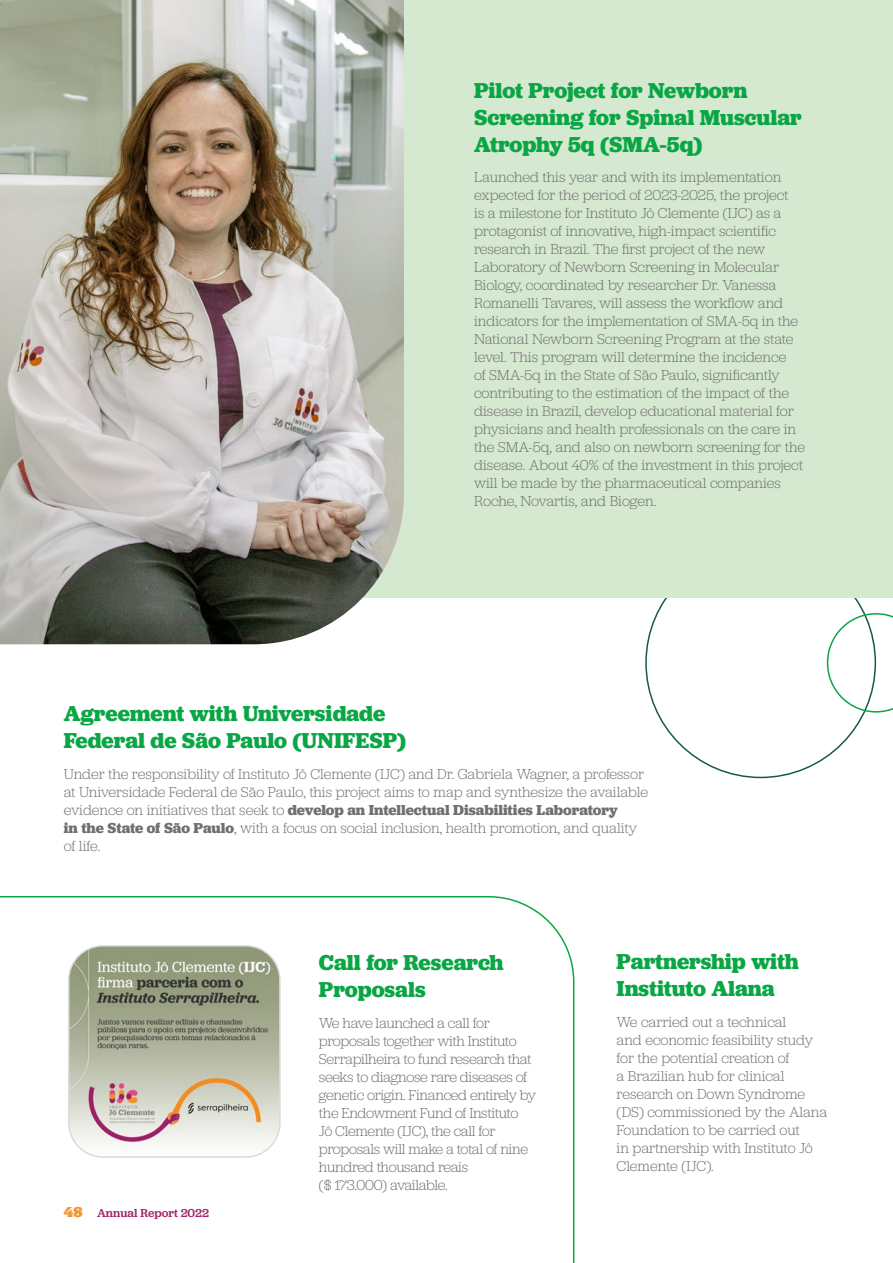
<style>
.page{position:relative;width:893px;height:1263px;background:#fff}
.page>*{position:absolute;margin:0;border:0;box-sizing:border-box;transform-origin:0 0}
.t1{font:700 22.5px/27px "Jubilat";color:#0aa645}
.t2{font:300 15px/18px "Jubilat";letter-spacing:-.005em;color:#706f6f}
.t3{font:300 15px/18px "Jubilat";letter-spacing:-.025em;color:#706f6f}
.t4{font:500 12px "Jubilat";color:#a22567}
.s1{font-weight:700}
.s2{font-weight:900;font-size:15px;color:#f49931}
</style>
<div class="page">
<div style="left:0;top:0;width:892px;height:597px;background:#d5e8d0"></div>
<img style="left:0;top:0;width:404px;height:644px">
<svg style="left:0;top:896px;width:575px;height:367px"></svg>
<svg style="left:827px;top:613px;width:66px;height:99px"></svg>
<h1 class="t1" style="left:474px;top:76px;width:329px">Pilot Project for Newborn<br>Screening for Spinal Muscular<br>Atrophy 5q (SMA-5q)</h1>
<p class="t2" style="left:474px;top:168px;width:332px">Launched this year and with its implementation expected for the period of 2023-2025, the project<br>is a milestone for Instituto Jô Clemente (IJC) as a protagonist of innovative, high-impact scientific research in Brazil. The first project of the new Laboratory of Newborn Screening in Molecular Biology, coordinated by researcher Dr. Vanessa Romanelli Tavares, will assess the workflow and indicators for the implementation of SMA-5q in the National Newborn Screening Program at the state level. This program will determine the incidence<br>of SMA-5q in the State of São Paulo, significantly contributing to the estimation of the impact of the disease in Brazil, develop educational material for physicians and health professionals on the care in the SMA-5q, and also on newborn screening for the disease. About 40% of the investment in this project will be made by the pharmaceutical companies Roche, Novartis, and Biogen.</p>
<h1 class="t1" style="left:64px;top:699px;width:344px">Agreement with Universidade<br>Federal de São Paulo (UNIFESP)</h1>
<p class="t2" style="left:64px;top:764px;width:586px">Under the responsibility of Instituto Jô Clemente (IJC) and Dr. Gabriela Wagner, a professor at Universidade Federal de São Paulo, this project aims to map and synthesize the available evidence on initiatives that seek to <span class="s1">develop an Intellectual Disabilities Laboratory<br>in the State of São Paulo</span>, with a focus on social inclusion, health promotion, and quality of life.</p>
<p class="t4" style="left:64px;top:1205px;width:147px"><span class="s2">48</span> Annual Report 2022</p>
<h1 class="t1" style="left:319px;top:949px;width:186px">Call for Research<br>Proposals</h1>
<p class="t3" style="left:319px;top:1013px;width:219px">We have launched a call for proposals together with Instituto<br>Serrapilheira to fund research that seeks to diagnose rare diseases of genetic origin. Financed entirely by the Endowment Fund of Instituto<br>Jô Clemente (IJC), the call for proposals will make a total of nine hundred thousand reais<br>($ 173.000) available.</p>
<h1 class="t1" style="left:617px;top:948px;width:184px">Partnership with<br>Instituto Alana</h1>
<p class="t2" style="left:617px;top:1012px;width:212px">We carried out a technical<br>and economic feasibility study for the potential creation of<br>a Brazilian hub for clinical research on Down Syndrome (DS) commissioned by the Alana<br>Foundation to be carried out<br>in partnership with Instituto Jô<br>Clemente (IJC).</p>
</div>
